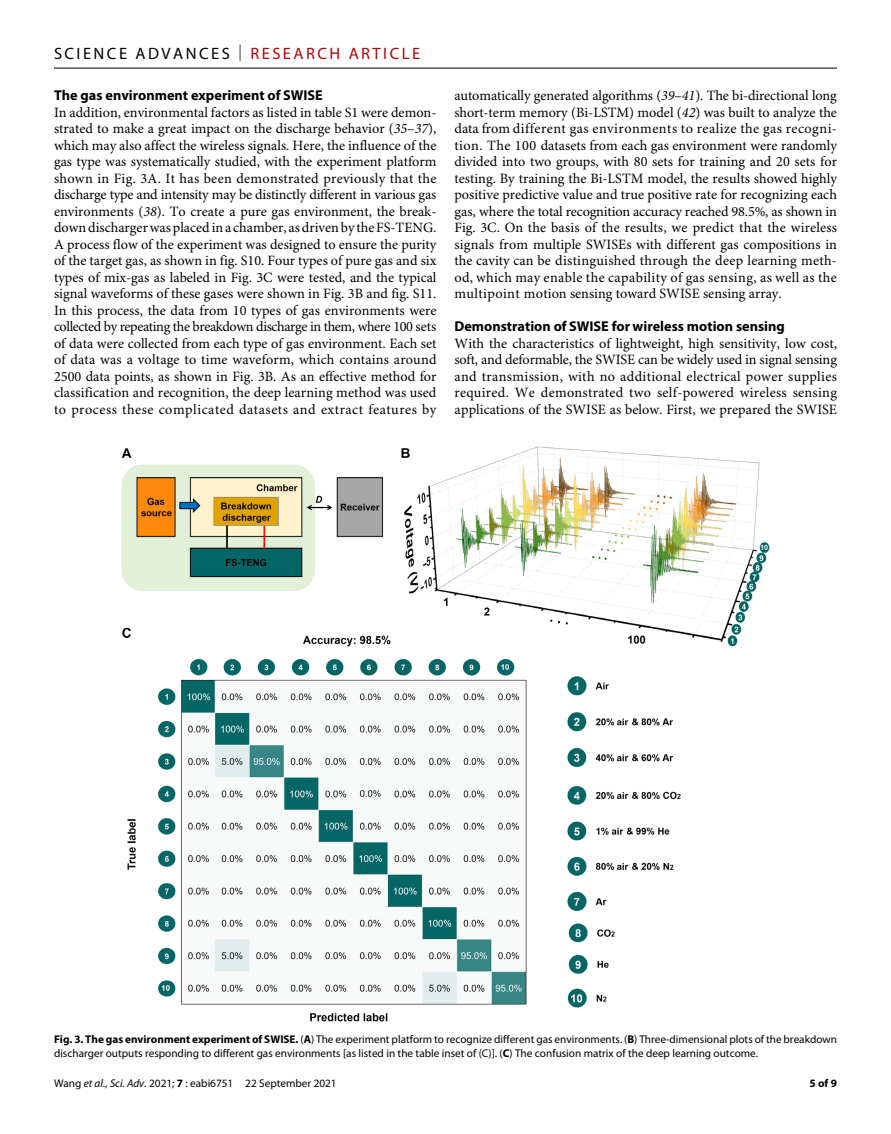
<style>
.page{position:relative;width:891px;height:1134px;background:#fff}
.page>*{position:absolute;margin:0;border:0;box-sizing:border-box;transform-origin:0 0}
.t1{font:16.5px "Myriad Pro";letter-spacing:.15em;color:#000}
.t2{font:14.25px/16.5px "Minion Pro";color:#000;text-align:justify}
.t3{font:700 14.25px "Myriad Pro";color:#000}
.t4{font:11.25px/15px "Myriad Pro";color:#000}
.t5{font:700 11.25px "Myriad Pro";color:#000}
.s1{font-weight:300}
.s2{color:#b10508}
.s3{font-style:italic}
.s4{font-weight:700}
</style>
<div class="page">
<hr style="left:54px;top:68px;width:783px;height:1px;background:#000">
<img style="left:121px;top:447px;width:649px;height:574px">
<p class="t1" style="left:54px;top:40px;width:368px">SCIENCE ADVANCES <span class="s1">|</span> <span class="s2">RESEARCH ARTICLE</span></p>
<p class="t3" style="left:54px;top:84px;width:270px">The gas environment experiment of SWISE</p>
<p class="t2" style="left:54px;top:105px;width:384px">In addition, environmental factors as listed in table S1 were demon&shy;strated to make a great impact on the discharge behavior (<span class="s3">35</span>–<span class="s3">37</span>), which may also affect the wireless signals. Here, the influence of the gas type was systematically studied, with the experiment platform shown in Fig. 3A. It has been demonstrated previously that the discharge type and intensity may be distinctly different in various gas environments (<span class="s3">38</span>). To create a pure gas environment, the break&shy;down discharger was placed in a chamber, as driven by the FS-TENG.<br>A process flow of the experiment was designed to ensure the purity of the target gas, as shown in fig. S10. Four types of pure gas and six types of mix-gas as labeled in Fig. 3C were tested, and the typical signal waveforms of these gases were shown in Fig. 3B and fig. S11.<br>In this process, the data from 10 types of gas environments were collected by repeating the breakdown discharge in them, where 100 sets of data were collected from each type of gas environment. Each set of data was a voltage to time waveform, which contains around 2500 data points, as shown in Fig. 3B. As an effective method for classification and recognition, the deep learning method was used to process these complicated datasets and extract features by</p>
<p class="t2" style="left:454px;top:89px;width:384px">automatically generated algorithms (<span class="s3">39</span>–<span class="s3">41</span>). The bi-directional long short-term memory (Bi-LSTM) model (<span class="s3">42</span>) was built to analyze the data from different gas environments to realize the gas recogni&shy;tion. The 100 datasets from each gas environment were randomly divided into two groups, with 80 sets for training and 20 sets for testing. By training the Bi-LSTM model, the results showed highly positive predictive value and true positive rate for recognizing each gas, where the total recognition accuracy reached 98.5%, as shown in Fig. 3C. On the basis of the results, we predict that the wireless signals from multiple SWISEs with different gas compositions in the cavity can be distinguished through the deep learning meth&shy;od, which may enable the capability of gas sensing, as well as the multipoint motion sensing toward SWISE sensing array.</p>
<p class="t3" style="left:454px;top:315px;width:332px">Demonstration of SWISE for wireless motion sensing</p>
<p class="t2" style="left:455px;top:336px;width:384px">With the characteristics of lightweight, high sensitivity, low cost, soft, and deformable, the SWISE can be widely used in signal sensing and transmission, with no additional electrical power supplies required. We demonstrated two self-powered wireless sensing applications of the SWISE as below. First, we prepared the SWISE</p>
<p class="t4" style="left:54px;top:1031px;width:785px"><span class="s4">Fig. 3. The gas environment experiment of SWISE.</span> (<span class="s4">A</span>) The experiment platform to recognize different gas environments. (<span class="s4">B</span>) Three-dimensional plots of the breakdown discharger outputs responding to different gas environments [as listed in the table inset of (C)]. (<span class="s4">C</span>) The confusion matrix of the deep learning outcome.</p>
<p class="t4" style="left:54px;top:1076px;width:284px">Wang <span class="s3">et al</span>., <span class="s3">Sci. Adv.</span> 2021; <span class="s4">7</span> : eabi6751 22 September 2021</p>
<p class="t5" style="left:810px;top:1074px;width:29px">5 of 9</p>
</div>
